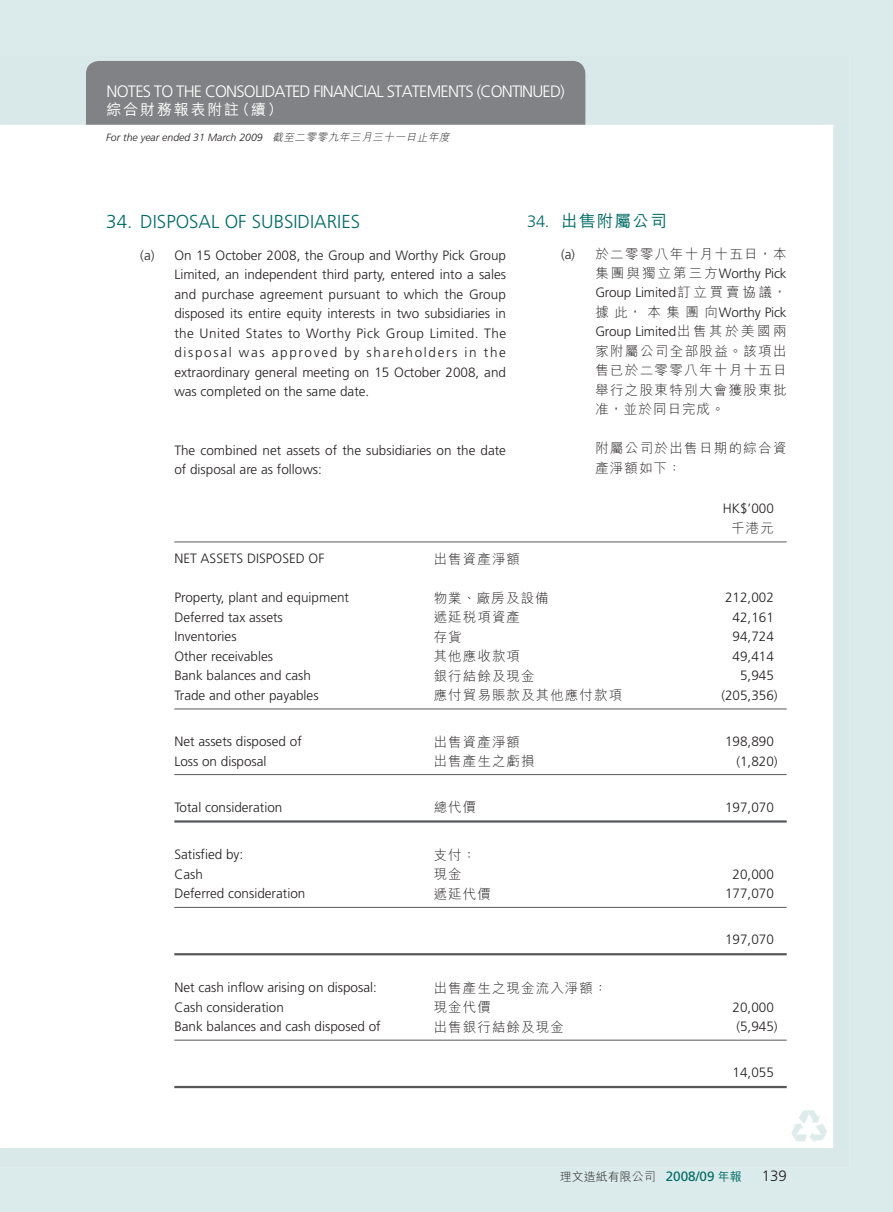
<style>
.page{position:relative;width:893px;height:1212px;background:#dbeaea}
.page>*{position:absolute;margin:0;border:0;box-sizing:border-box;transform-origin:0 0}
.t1{font:300 18.75px "Frutiger LT Std";color:#006c67}
.t2{font:300 16.5px "Frutiger LT Std";letter-spacing:-.05em;color:#fff}
.t3{font:500 16.5px "M Hei HK";letter-spacing:.08em;color:#006c67}
.t4{font:500 15px "M Hei HK";letter-spacing:.12em;color:#fff}
.t5{font:300 15px "Frutiger LT Std";color:#231f20}
.t6{font:300 13.5px/19.5px "Frutiger LT Std";color:#231f20;text-align:justify}
.t7{font:300 13.5px/19.5px "M Hei HK";letter-spacing:.08em;color:#231f20;text-align:justify}
.t8{font:300 13.5px/19.5px "M Hei HK";letter-spacing:.1em;color:#231f20}
.t9{font:300 13.5px "M Hei HK";letter-spacing:.105em;color:#231f20}
.t10{font:300 12px "M Hei HK";color:#231f20}
.t11{font:italic 300 10.5px "Frutiger LT Std";color:#231f20}
.s1{font-family:"M Hei HK"}
.s2{font-family:"Frutiger LT Std";font-weight:300}
.s3{font-family:"Frutiger LT Std"}
.s4{font-family:"Frutiger LT Std";font-weight:400;font-size:13.5px;color:#006c67}
.s5{font-weight:500;color:#006c67}
</style>
<div class="page">
<div style="left:0;top:71px;width:833px;height:1077px;background:#fff"></div>
<div style="left:86px;top:61px;width:499px;height:64px;background:#808285"></div>
<svg style="left:791px;top:1110px;width:36px;height:33px"></svg>
<hr style="left:174px;top:708px;width:613px;height:1px;background:#57585a">
<hr style="left:174px;top:774px;width:613px;height:1px;background:#57585a">
<hr style="left:174px;top:907px;width:613px;height:1px;background:#57585a">
<hr style="left:174px;top:1040px;width:613px;height:1px;background:#57585a">
<hr style="left:174px;top:820px;width:613px;height:2px;background:#57585a">
<hr style="left:174px;top:953px;width:613px;height:2px;background:#57585a">
<hr style="left:174px;top:541px;width:613px;height:1px;background:#57585a">
<hr style="left:174px;top:1086px;width:613px;height:2px;background:#57585a">
<p class="t2" style="left:107px;top:84px;width:460px">NOTES TO THE CONSOLIDATED FINANCIAL STATEMENTS (CONTINUED)</p>
<p class="t4" style="left:107px;top:104px;width:178px">綜合財務報表附註（續）</p>
<p class="t11" style="left:106px;top:133px;width:347px">For the year ended 31 March 2009 <span class="s1">截至二零零九年三月三十一日止年度</span></p>
<h1 class="t1" style="left:106px;top:214px;width:255px">34. DISPOSAL OF SUBSIDIARIES</h1>
<p class="t6" style="left:174px;top:246px;width:333px;text-indent:-34px">(a) On 15 October 2008, the Group and Worthy Pick Group Limited, an independent third party, entered into a sales and purchase agreement pursuant to which the Group disposed its entire equity interests in two subsidiaries in the United States to Worthy Pick Group Limited. The disposal was approved by shareholders in the extraordinary general meeting on 15 October 2008, and was completed on the same date.</p>
<p class="t6" style="left:174px;top:441px;width:333px">The combined net assets of the subsidiaries on the date of disposal are as follows:</p>
<p class="t3" style="left:527px;top:215px;width:141px"><span class="s2">34.</span> 出售附屬公司</p>
<p class="t9" style="left:561px;top:248px;width:227px"><span class="s3">(a)</span> 於二零零八年十月十五日，本</p>
<p class="t6" style="left:595px;top:265px;width:193px"><span class="s1">集團與獨立第三方</span>Worthy Pick Group Limited<span class="s1">訂立買賣協議，據此，本集團向</span>Worthy Pick Group Limited<span class="s1">出售其於美國兩</span></p>
<p class="t7" style="left:595px;top:343px;width:193px">家附屬公司全部股益。該項出售已於二零零八年十月十五日舉行之股東特別大會獲股東批准，並於同日完成。</p>
<p class="t8" style="left:595px;top:440px;width:193px">附屬公司於出售日期的綜合資產淨額如下：</p>
<p class="t6" style="left:723px;top:500px;width:53px">HK$’000</p>
<p class="t7" style="left:731px;top:520px;width:44px">千港元</p>
<p class="t6" style="left:174px;top:550px;width:152px">NET ASSETS DISPOSED OF</p>
<p class="t7" style="left:434px;top:551px;width:88px">出售資產淨額</p>
<p class="t6" style="left:174px;top:589px;width:176px">Property, plant and equipment</p>
<p class="t7" style="left:434px;top:590px;width:117px">物業、廠房及設備</p>
<p class="t6" style="left:725px;top:589px;width:50px">212,002</p>
<p class="t6" style="left:174px;top:608px;width:110px">Deferred tax assets</p>
<p class="t7" style="left:434px;top:609px;width:88px">遞延稅項資產</p>
<p class="t6" style="left:733px;top:608px;width:43px">42,161</p>
<p class="t6" style="left:174px;top:628px;width:64px">Inventories</p>
<p class="t7" style="left:434px;top:629px;width:30px">存貨</p>
<p class="t6" style="left:733px;top:628px;width:43px">94,724</p>
<p class="t6" style="left:174px;top:647px;width:100px">Other receivables</p>
<p class="t7" style="left:434px;top:648px;width:88px">其他應收款項</p>
<p class="t6" style="left:733px;top:647px;width:43px">49,414</p>
<p class="t6" style="left:174px;top:667px;width:138px">Bank balances and cash</p>
<p class="t7" style="left:434px;top:668px;width:102px">銀行結餘及現金</p>
<p class="t6" style="left:740px;top:667px;width:35px">5,945</p>
<p class="t6" style="left:174px;top:686px;width:146px">Trade and other payables</p>
<p class="t7" style="left:434px;top:687px;width:190px">應付貿易賬款及其他應付款項</p>
<p class="t6" style="left:721px;top:686px;width:58px">(205,356)</p>
<p class="t6" style="left:174px;top:733px;width:129px">Net assets disposed of</p>
<p class="t7" style="left:434px;top:733px;width:88px">出售資產淨額</p>
<p class="t6" style="left:725px;top:733px;width:50px">198,890</p>
<p class="t6" style="left:174px;top:752px;width:94px">Loss on disposal</p>
<p class="t7" style="left:434px;top:753px;width:102px">出售產生之虧損</p>
<p class="t6" style="left:736px;top:752px;width:43px">(1,820)</p>
<p class="t6" style="left:174px;top:798px;width:110px">Total consideration</p>
<p class="t7" style="left:434px;top:799px;width:44px">總代價</p>
<p class="t6" style="left:725px;top:798px;width:50px">197,070</p>
<p class="t6" style="left:174px;top:846px;width:70px">Satisfied by:</p>
<p class="t7" style="left:434px;top:847px;width:44px">支付：</p>
<p class="t6" style="left:174px;top:865px;width:30px">Cash</p>
<p class="t7" style="left:434px;top:866px;width:30px">現金</p>
<p class="t6" style="left:733px;top:865px;width:43px">20,000</p>
<p class="t6" style="left:174px;top:885px;width:133px">Deferred consideration</p>
<p class="t7" style="left:434px;top:886px;width:59px">遞延代價</p>
<p class="t6" style="left:725px;top:885px;width:50px">177,070</p>
<p class="t6" style="left:725px;top:931px;width:50px">197,070</p>
<p class="t6" style="left:174px;top:979px;width:204px">Net cash inflow arising on disposal:</p>
<p class="t7" style="left:434px;top:979px;width:175px">出售產生之現金流入淨額：</p>
<p class="t6" style="left:174px;top:998px;width:111px">Cash consideration</p>
<p class="t7" style="left:434px;top:999px;width:59px">現金代價</p>
<p class="t6" style="left:733px;top:998px;width:43px">20,000</p>
<p class="t6" style="left:174px;top:1018px;width:208px">Bank balances and cash disposed of</p>
<p class="t7" style="left:434px;top:1018px;width:132px">出售銀行結餘及現金</p>
<p class="t6" style="left:736px;top:1018px;width:43px">(5,945)</p>
<p class="t6" style="left:733px;top:1064px;width:43px">14,055</p>
<p class="t10" style="left:560px;top:1171px;width:184px">理文造紙有限公司 <span class="s4">2008/09</span> <span class="s5">年報</span></p>
<p class="t5" style="left:762px;top:1170px;width:27px">139</p>
</div>
